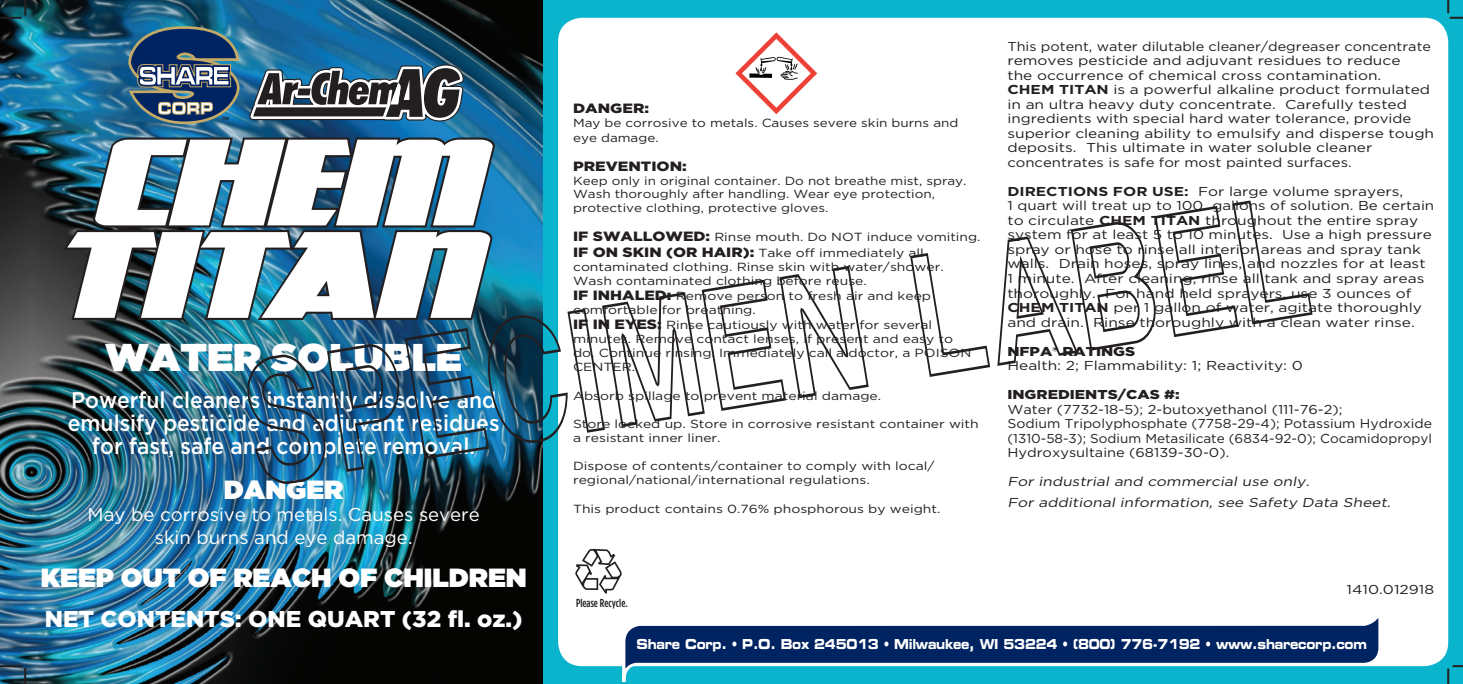
<style>
.page{position:relative;width:1463px;height:684px;background:#fff}
.page>*{position:absolute;margin:0;border:0;box-sizing:border-box;transform-origin:0 0}
.t1{font:italic 101.2px/92.4px "Great Lakes NF";color:#fff;text-align:center;scale:1.76 1}
.t2{font:900 38.6px "Gotham";color:#fff}
.t3{font:900 26.2px "Gotham";color:#fff}
.t4{font:900 22.8px "Gotham";color:#fff}
.t5{font:500 22.6px/22.8px "Gotham";color:#fff;text-align:center;scale:.93 1}
.t6{font:18.6px/22.8px "Gotham";color:#fff;text-align:center}
.t7{font:13.8px "Eurostile Bold Extended Two";letter-spacing:-.025em;color:#fff;scale:.81 1}
.t8{font:900 13.4px "Gotham";color:#231f20;scale:1.18 1}
.t9{font:12.8px/14.6px "Gotham";color:#231f20;scale:1.2 1}
.t10{font:12.8px/14.6px "Gotham";color:#231f20;scale:1.12 1}
.t11{font:12.8px/14.6px "Gotham";color:#231f20;scale:1.13 1}
.t12{font:italic 12.8px/21px "Gotham";color:#231f20;scale:1.2 1}
.t13{font:900 12.8px "Gotham";color:#231f20;scale:1.2 1}
.t14{font:11.8px/14.4px "Gotham";color:#231f20;scale:1.17 1}
.t15{font:11.8px/14.2px "Gotham";color:#231f20;scale:1.18 1}
.t16{font:11.8px/13.8px "Gotham";color:#231f20;scale:1.15 1}
.t17{font:500 11.6px "Gotham Condensed";color:#231f20}
.s1{font-weight:900;font-size:13.4px}
.s2{font-weight:700}
</style>
<div class="page">
<img style="left:0;top:0;width:1462px;height:684px">
<div style="left:558px;top:18px;width:889px;height:648px;background:#fff;border-radius:24px"></div>
<svg style="left:128px;top:26px;width:111px;height:98px;background:#425f7d"></svg>
<svg style="left:622px;top:618px;width:759px;height:65px"></svg>
<svg style="left:24px;top:0;width:2px;height:16px"></svg>
<hr style="left:0;top:17px;width:21px;height:2px;background:#231f20">
<hr style="left:0;top:665px;width:22px;height:2px;background:#231f20">
<svg style="left:24px;top:668px;width:2px;height:16px"></svg>
<svg style="left:1446px;top:665px;width:16px;height:19px"></svg>
<svg style="left:1446px;top:0;width:16px;height:19px"></svg>
<svg style="left:249px;top:64px;width:215px;height:57px"></svg>
<svg style="left:735px;top:32px;width:82px;height:82px"></svg>
<svg style="left:575px;top:549px;width:47px;height:44px"></svg>
<img style="left:42px;top:135px;width:826px;height:349px">
<svg style="left:910px;top:253px;width:80px;height:124px"></svg>
<svg style="left:997px;top:200px;width:315px;height:166px"></svg>
<h1 class="t1" style="left:46px;top:134px;width:266px">CHEM<br>TITAN</h1>
<h2 class="t2" style="left:105px;top:334px;width:358px">WATER SOLUBLE</h2>
<h3 class="t5" style="left:68px;top:389px;width:465px">Powerful cleaners instantly dissolve and emulsify pesticide and adjuvant residues for fast, safe and complete removal.</h3>
<h3 class="t3" style="left:224px;top:473px;width:121px">DANGER</h3>
<h3 class="t6" style="left:88px;top:503px;width:393px">May be corrosive to metals. Causes severe skin burns and eye damage.</h3>
<h3 class="t3" style="left:41px;top:561px;width:487px">KEEP OUT OF REACH OF CHILDREN</h3>
<h3 class="t4" style="left:45px;top:605px;width:479px">NET CONTENTS: ONE QUART (32 fl. oz.)</h3>
<p class="t8" style="left:573px;top:100px;width:66px">DANGER:</p>
<p class="t16" style="left:573px;top:115px;width:336px;line-height:15.2px">May be corrosive to metals. Causes severe skin burns and eye damage.</p>
<p class="t8" style="left:573px;top:158px;width:98px">PREVENTION:</p>
<p class="t16" style="left:573px;top:173px;width:343px">Keep only in original container. Do not breathe mist, spray.<br>Wash thoroughly after handling. Wear eye protection, protective clothing, protective gloves.</p>
<p class="t14" style="left:573px;top:230px;width:350px"><span class="s1">IF SWALLOWED:</span> Rinse mouth. Do NOT induce vomiting.<br><span class="s1">IF ON SKIN (OR HAIR):</span> Take off immediately all contaminated clothing. Rinse skin with water/shower.<br>Wash contaminated clothing before reuse.<br><span class="s1">IF INHALED:</span> Remove person to fresh air and keep comfortable for breathing.<br><span class="s1">IF IN EYES:</span> Rinse cautiously with water for several minutes. Remove contact lenses, if present and easy to<br>do. Continue rinsing. Immediately call a doctor, a POISON CENTER.</p>
<p class="t15" style="left:573px;top:388px;width:263px">Absorb spillage to prevent material damage.</p>
<p class="t15" style="left:573px;top:416px;width:345px">Store locked up. Store in corrosive resistant container with a resistant inner liner.</p>
<p class="t15" style="left:573px;top:459px;width:308px">Dispose of contents/container to comply with local/ regional/national/international regulations.</p>
<p class="t15" style="left:573px;top:501px;width:313px">This product contains 0.76% phosphorous by weight.</p>
<p class="t17" style="left:576px;top:596px;width:53px">Please Recycle.</p>
<p class="t10" style="left:1007px;top:39px;width:382px">This potent, water dilutable cleaner/degreaser concentrate removes pesticide and adjuvant residues to reduce<br>the occurrence of chemical cross contamination.<br><span class="s2">CHEM TITAN</span> is a powerful alkaline product formulated in an ultra heavy duty concentrate. Carefully tested ingredients with special hard water tolerance, provide superior cleaning ability to emulsify and disperse tough deposits. This ultimate in water soluble cleaner concentrates is safe for most painted surfaces.</p>
<p class="t9" style="left:1007px;top:184px;width:357px"><span class="s2">DIRECTIONS FOR USE:</span> For large volume sprayers,<br>1 quart will treat up to 100 gallons of solution. Be certain to circulate <span class="s2">CHEM TITAN</span> throughout the entire spray system for at least 5 to 10 minutes. Use a high pressure spray or hose to rinse all interior areas and spray tank walls. Drain hoses, spray lines, and nozzles for at least 1 minute. After cleaning, rinse all tank and spray areas thoroughly. For hand held sprayers, use 3 ounces of <span class="s2">CHEM TITAN</span> per 1 gallon of water, agitate thoroughly and drain. Rinse thoroughly with a clean water rinse.</p>
<p class="t13" style="left:1007px;top:343px;width:108px">NFPA® RATINGS</p>
<p class="t9" style="left:1007px;top:358px;width:248px">Health: 2; Flammability: 1; Reactivity: 0</p>
<p class="t13" style="left:1007px;top:387px;width:145px">INGREDIENTS/CAS #:</p>
<p class="t11" style="left:1007px;top:401px;width:377px">Water (7732-18-5); 2-butoxyethanol (111-76-2);<br>Sodium Tripolyphosphate (7758-29-4); Potassium Hydroxide (1310-58-3); Sodium Metasilicate (6834-92-0); Cocamidopropyl Hydroxysultaine (68139-30-0).</p>
<p class="t12" style="left:1007px;top:471px;width:323px">For industrial and commercial use only.<br>For additional information, see Safety Data Sheet.</p>
<p class="t9" style="left:1346px;top:582px;width:74px">1410.012918</p>
<p class="t7" style="left:636px;top:634px;width:903px">Share Corp. • P.O. Box 245013 • Milwaukee, WI 53224 • (800) 776-7192 • www.sharecorp.com</p>
</div>
